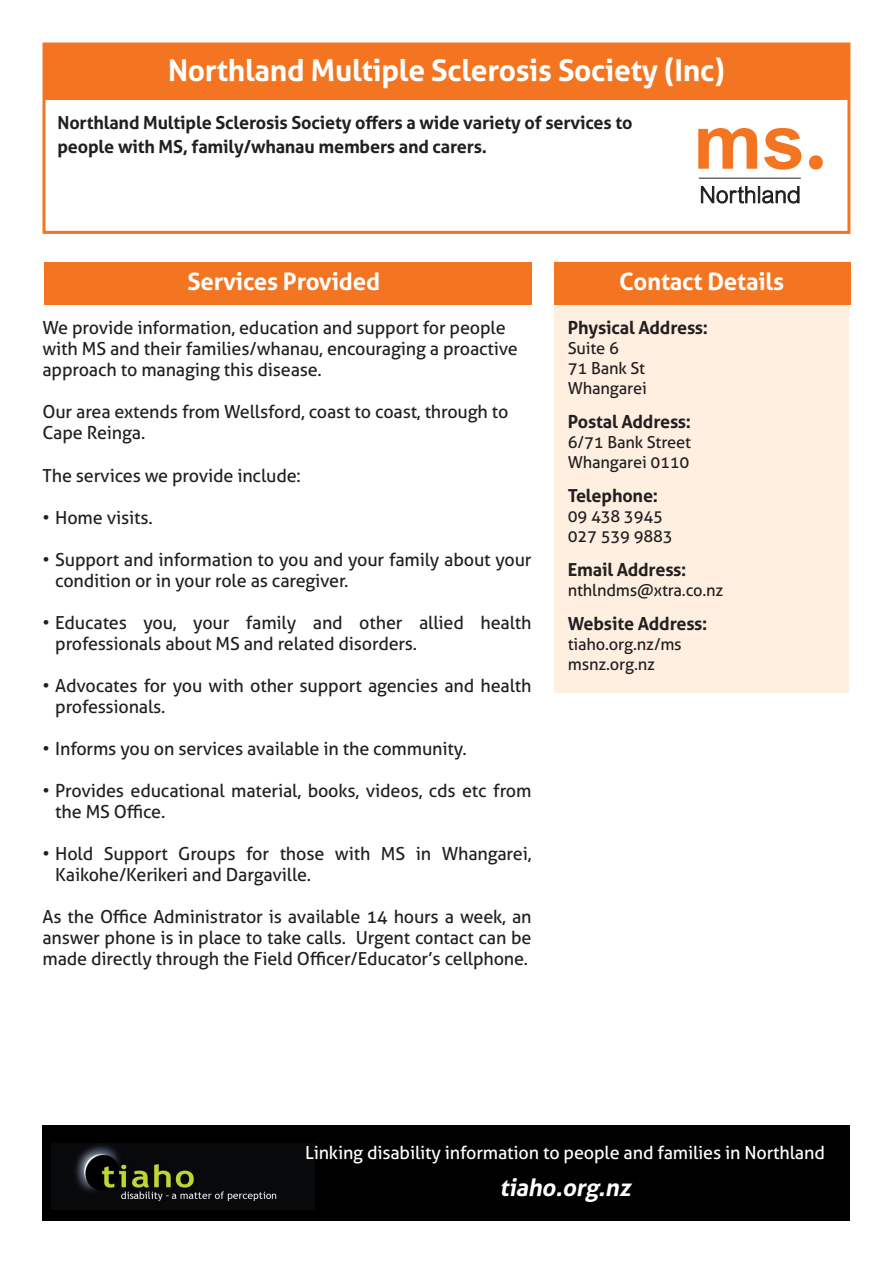
<style>
.page{position:relative;width:893px;height:1263px;background:#fff}
.page>*{position:absolute;margin:0;border:0;box-sizing:border-box;transform-origin:0 0}
.t1{font:700 30px "Aller";letter-spacing:-.01em;color:#fff}
.t2{font:700 24px "Aller";letter-spacing:-.01em;color:#fff}
.t3{font:italic 700 24px "Aller";color:#fff}
.t4{font:18px/21px "Aller";letter-spacing:-.01em;color:#231f20}
.t5{font:700 18px/24px "Aller";letter-spacing:-.01em;color:#231f20}
.t6{font:18px "Aller";letter-spacing:-.01em;color:#fff}
.t7{font:16.5px/19.8px "Aller";letter-spacing:-.01em;color:#231f20}
</style>
<div class="page">
<div style="left:43px;top:43px;width:807px;height:191px;background:#fff;border:3px solid #f47521"></div>
<div style="left:44px;top:44px;width:805px;height:55px;background:#f47521"></div>
<div style="left:554px;top:261px;width:295px;height:432px;background:#feefe1"></div>
<div style="left:554px;top:262px;width:296px;height:42px;background:#f47521"></div>
<div style="left:44px;top:262px;width:487px;height:42px;background:#f47521"></div>
<svg style="left:701px;top:186px;width:98px;height:17px"></svg>
<svg style="left:698px;top:128px;width:125px;height:42px"></svg>
<hr style="left:699px;top:178px;width:102px;height:1px;background:#231f20">
<div style="left:43px;top:1125px;width:807px;height:95px;background:#000"></div>
<img style="left:52px;top:1143px;width:263px;height:66px">
<p class="t1" style="left:168px;top:51px;width:558px">Northland Multiple Sclerosis Society (Inc)</p>
<p class="t5" style="left:58px;top:110px;width:576px">Northland Multiple Sclerosis Society offers a wide variety of services to people with MS, family/whanau members and carers.</p>
<p class="t2" style="left:188px;top:266px;width:194px">Services Provided</p>
<p class="t2" style="left:619px;top:266px;width:167px">Contact Details</p>
<p class="t5" style="left:568px;top:316px;width:142px">Physical Address:</p>
<p class="t7" style="left:568px;top:338px;width:53px">Suite 6</p>
<p class="t7" style="left:568px;top:358px;width:79px">71 Bank St</p>
<p class="t7" style="left:568px;top:378px;width:80px">Whangarei</p>
<p class="t5" style="left:568px;top:410px;width:125px">Postal Address:</p>
<p class="t7" style="left:568px;top:432px;width:125px">6/71 Bank Street<br>Whangarei 0110</p>
<p class="t5" style="left:568px;top:484px;width:92px">Telephone:</p>
<p class="t7" style="left:568px;top:506px;width:107px">09 438 3945<br>027 539 9883</p>
<p class="t5" style="left:568px;top:558px;width:120px">Email Address:</p>
<p class="t7" style="left:568px;top:580px;width:157px">nthlndms@xtra.co.nz</p>
<p class="t5" style="left:568px;top:612px;width:141px">Website Address:</p>
<p class="t7" style="left:568px;top:634px;width:115px">tiaho.org.nz/ms</p>
<p class="t7" style="left:568px;top:654px;width:89px">msnz.org.nz</p>
<p class="t4" style="left:43px;top:318px;width:465px">We provide information, education and support for people</p>
<p class="t4" style="left:43px;top:339px;width:477px">with MS and their families/whanau, encouraging a proactive</p>
<p class="t4" style="left:43px;top:360px;width:281px">approach to managing this disease.</p>
<p class="t4" style="left:43px;top:402px;width:467px">Our area extends from Wellsford, coast to coast, through to</p>
<p class="t4" style="left:43px;top:423px;width:104px">Cape Reinga.</p>
<p class="t4" style="left:43px;top:465px;width:260px">The services we provide include:</p>
<p class="t4" style="left:43px;top:507px;width:112px">• Home visits.</p>
<p class="t4" style="left:55px;top:549px;width:478px;text-indent:-13px">• Support and information to you and your family about your condition or in your role as caregiver.</p>
<p class="t4" style="left:55px;top:612px;width:478px;text-indent:-13px">• Educates you, your family and other allied health professionals about MS and related disorders.</p>
<p class="t4" style="left:55px;top:675px;width:478px;text-indent:-13px">• Advocates for you with other support agencies and health professionals.</p>
<p class="t4" style="left:43px;top:738px;width:426px">• Informs you on services available in the community.</p>
<p class="t4" style="left:55px;top:780px;width:478px;text-indent:-13px">• Provides educational material, books, videos, cds etc from the MS Office.</p>
<p class="t4" style="left:55px;top:843px;width:478px;text-indent:-13px">• Hold Support Groups for those with MS in Whangarei,<br>Kaikohe/Kerikeri and Dargaville.</p>
<p class="t4" style="left:43px;top:906px;width:491px;text-align:justify">As the Office Administrator is available 14 hours a week, an answer phone is in place to take calls. Urgent contact can be made directly through the Field Officer/Educator’s cellphone.</p>
<p class="t6" style="left:305px;top:1141px;width:521px">Linking disability information to people and families in Northland</p>
<p class="t3" style="left:499px;top:1172px;width:138px">tiaho.org.nz</p>
</div>
